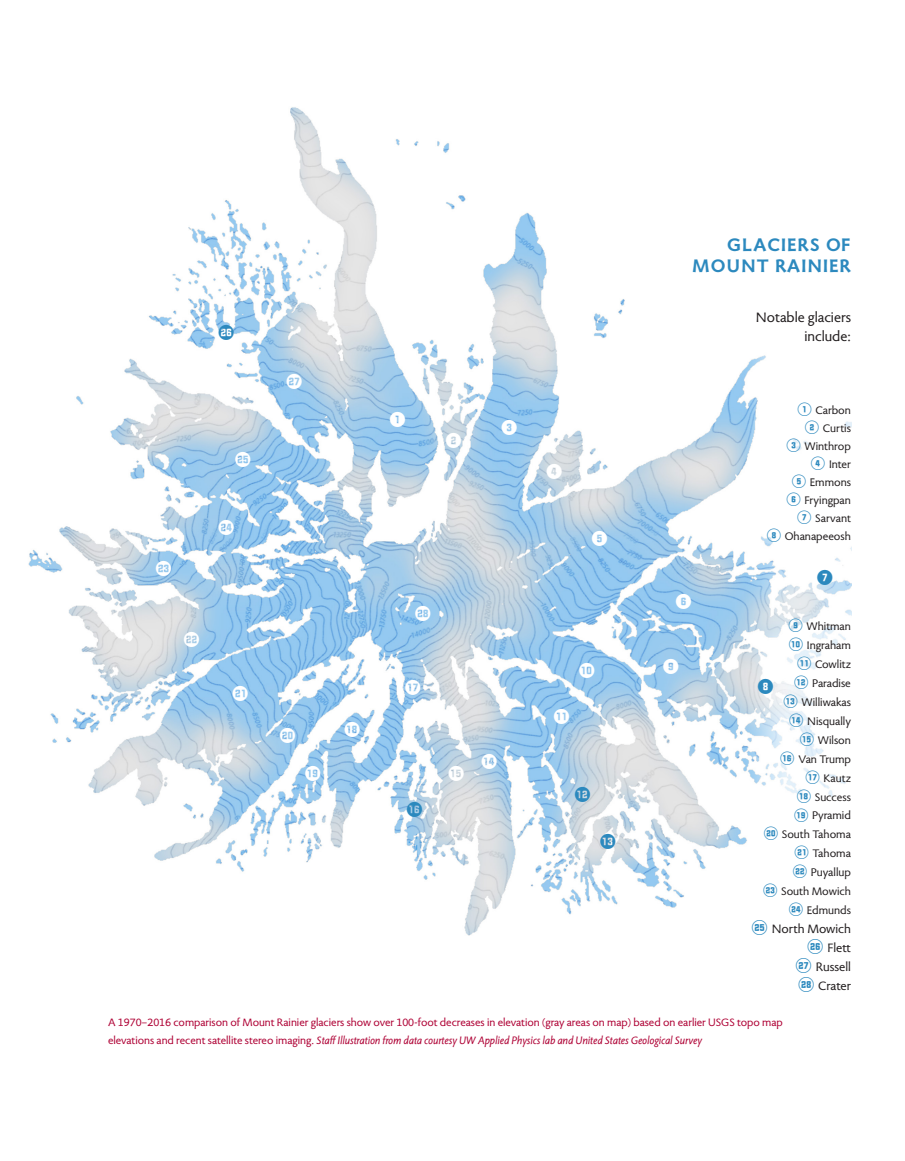
<style>
.page{position:relative;width:905px;height:1161px;background:#fff}
.page>*{position:absolute;margin:0;border:0;box-sizing:border-box;transform-origin:0 0}
.Sidebar_RD_NEW{font:700 21px/20.2px "Magma";letter-spacing:.05em;color:#2c89be;text-align:right}
.t1{font:18.9px "Numbers Style Two Circle Negative";color:#fff}
.t2{font:18.9px "Numbers Style Two Circle Negative";color:#2c89be}
.Sidebar_RD_NEW-2{font:16.05px/19.2px "Magma";color:#231f20;text-align:right}
.Sidebar_RD_NEW-3{font:14.25px/18.9px "Magma";color:#231f20;text-align:right}
.Sidebar_RD_NEW-4{font:12.9px/18.9px "Magma";color:#231f20;text-align:right}
.Caption_RD_NEW{font:12.45px/18px "Magma";color:#af0336}
.s1{font-family:"Numbers Style Two Circle Positive";font-size:16.8px;color:#2c89be}
.s2{font-family:"Numbers Style Two Circle Positive";font-size:18.75px;color:#2c89be}
.s3{font-style:italic}
</style>
<div class="page">
<img style="left:28px;top:107px;width:823px;height:829px">
<p class="t2" style="left:217px;top:323px;width:20px">A</p>
<p class="t1" style="left:154px;top:559px;width:20px">[</p>
<p class="t1" style="left:233px;top:449px;width:20px">\</p>
<p class="t1" style="left:217px;top:517px;width:20px">]</p>
<p class="t1" style="left:182px;top:630px;width:20px">P</p>
<p class="t1" style="left:231px;top:683px;width:20px">O</p>
<p class="t1" style="left:285px;top:371px;width:20px">S</p>
<p class="t1" style="left:278px;top:725px;width:20px">I</p>
<p class="t1" style="left:303px;top:763px;width:20px">U</p>
<p class="t1" style="left:343px;top:719px;width:20px">Y</p>
<p class="t1" style="left:388px;top:409px;width:20px">1</p>
<p class="t1" style="left:444px;top:430px;width:20px">2</p>
<p class="t1" style="left:500px;top:417px;width:20px">3</p>
<p class="t1" style="left:413px;top:604px;width:20px">D</p>
<p class="t1" style="left:403px;top:678px;width:20px">T</p>
<p class="t2" style="left:405px;top:800px;width:20px">R</p>
<p class="t1" style="left:446px;top:763px;width:20px">E</p>
<p class="t1" style="left:480px;top:752px;width:20px">W</p>
<p class="t1" style="left:545px;top:462px;width:20px">4</p>
<p class="t1" style="left:590px;top:528px;width:20px">5</p>
<p class="Sidebar_RD_NEW" style="left:692px;top:235px;width:160px">GLACIERS OF<br>MOUNT RAINIER</p>
<p class="Sidebar_RD_NEW-2" style="left:756px;top:308px;width:96px">Notable glaciers include:</p>
<p class="Sidebar_RD_NEW-4" style="left:765px;top:401px;width:87px;line-height:18px"><span class="s1">1</span> Carbon<br><span class="s1">2</span> Curtis<br><span class="s1">3</span> Winthrop<br><span class="s1">4</span> Inter<br><span class="s1">5</span> Emmons<br><span class="s1">6</span> Fryingpan<br><span class="s1">7</span> Sarvant<br><span class="s1">8</span> Ohanapeeosh</p>
<p class="t1" style="left:674px;top:591px;width:20px">6</p>
<p class="t2" style="left:815px;top:568px;width:20px">7</p>
<p class="t1" style="left:577px;top:660px;width:20px">0</p>
<p class="t1" style="left:661px;top:657px;width:20px">9</p>
<p class="t1" style="left:552px;top:707px;width:20px">-</p>
<p class="t2" style="left:573px;top:784px;width:20px">=</p>
<p class="t2" style="left:598px;top:831px;width:20px">Q</p>
<p class="Sidebar_RD_NEW-4" style="left:787px;top:617px;width:65px;text-align:left"><span class="s1">9</span> Whitman<br><span class="s1">0</span> Ingraham</p>
<p class="Sidebar_RD_NEW-4" style="left:761px;top:655px;width:91px"><span class="s1">-</span> Cowlitz<br><span class="s1">=</span> Paradise<br><span class="s1">Q</span> Williwakas<br><span class="s1">W</span> Nisqually<br><span class="s1">E</span> Wilson<br><span class="s1">R</span> Van Trump<br><span class="s1">T</span> Kautz<br><span class="s1">Y</span> Success<br><span class="s1">U</span> Pyramid<br><span class="s1">I</span> South Tahoma<br><span class="s1">O</span> Tahoma<br><span class="s1">P</span> Puyallup<br><span class="s1">[</span> South Mowich <span class="s1">]</span> Edmunds</p>
<p class="Sidebar_RD_NEW-3" style="left:750px;top:920px;width:102px"><span class="s2">\</span> North Mowich<br><span class="s2">A</span> Flett<br><span class="s2">S</span> Russell<br><span class="s2">D</span> Crater</p>
<p class="t2" style="left:756px;top:676px;width:20px">8</p>
<p class="Caption_RD_NEW" style="left:108px;top:1013px;width:676px">A 1970–2016 comparison of Mount Rainier glaciers show over 100-foot decreases in elevation (gray areas on map) based on earlier USGS topo map elevations and recent satellite stereo imaging. <span class="s3">Staff Illustration from data courtesy UW Applied Physics lab and United States Geological Survey</span></p>
</div>
